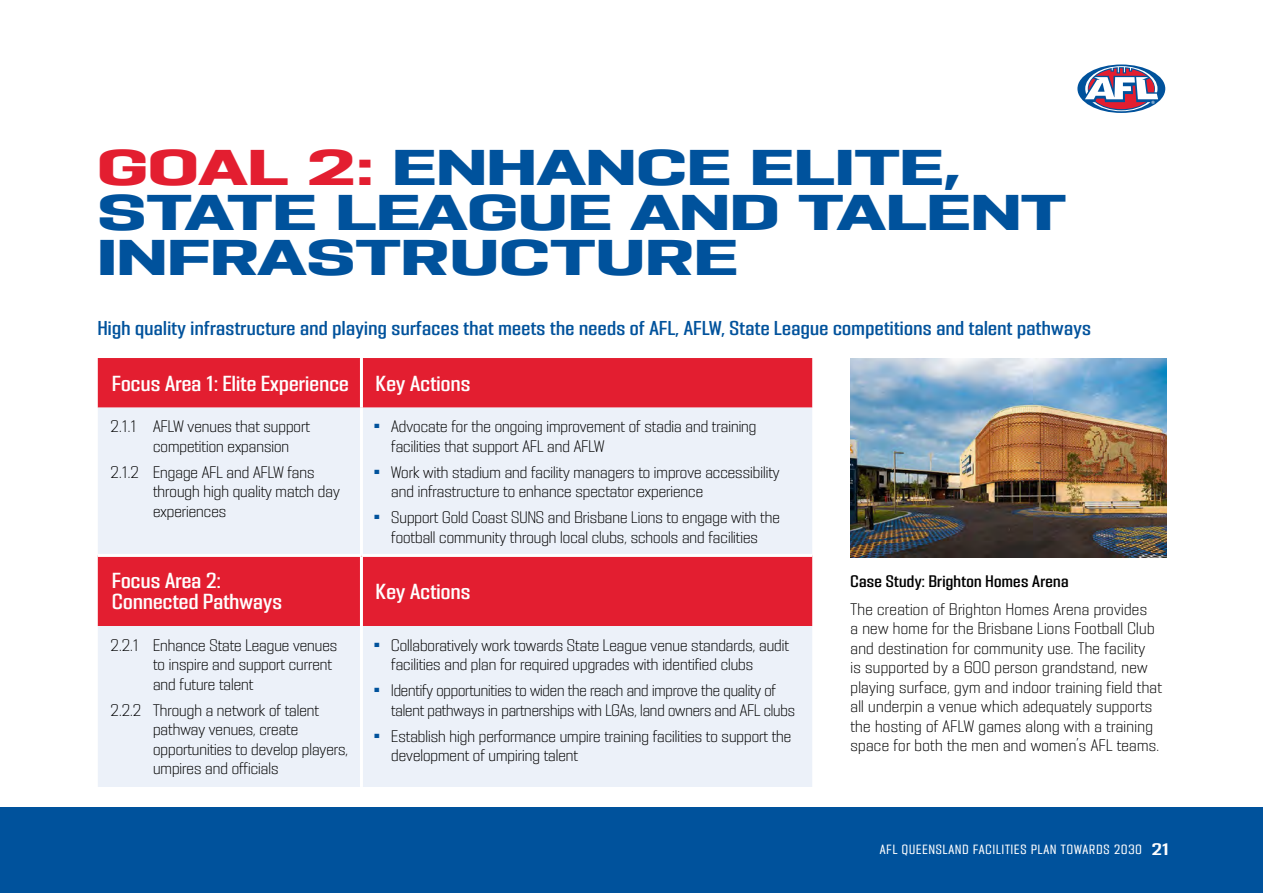
<style>
.page{position:relative;width:1263px;height:893px;background:#fff}
.page>*{position:absolute;margin:0;border:0;box-sizing:border-box;transform-origin:0 0}
.t1{font:45px/45px "PODIUM Sharp 8.10";letter-spacing:.02em;color:#00529c}
.t2{font:19.5px/21px "PODIUM Sharp 4.8";letter-spacing:.01em;color:#fff}
.t3{font:18px "PODIUM Sharp 4.8";letter-spacing:.02em;color:#00529c}
.t4{font:15px/19.5px "PODIUM Sharp 5.5";color:#000}
.t5{font:15px/19.5px "PODIUM Sharp 5.5";letter-spacing:.02em;color:#000}
.t6{font:15px "PODIUM Sharp 4.8";letter-spacing:.02em;color:#000}
.t7{font:12px "PODIUM Sharp 4.7";letter-spacing:.08em;color:#fff}
.s1{color:#e31e30}
.s2{font-family:"PODIUM Sharp 7.12";color:#00529c}
.s3{font-family:"PODIUM Sharp 5.9";font-size:15px}
</style>
<div class="page">
<div style="left:0;top:808px;width:1263px;height:85px;background:#00529c"></div>
<div style="left:98px;top:358px;width:714px;height:50px;background:#e31e30"></div>
<svg style="left:98px;top:408px;width:714px;height:379px;background:#eacad4"></svg>
<hr style="left:98px;top:554px;width:263px;height:3px;background:#fff">
<hr style="left:361px;top:554px;width:451px;height:3px;background:#fff">
<hr style="left:360px;top:626px;width:3px;height:161px;background:#fff">
<hr style="left:360px;top:408px;width:3px;height:146px;background:#fff">
<hr style="left:360px;top:358px;width:3px;height:50px;background:#fff">
<hr style="left:360px;top:557px;width:3px;height:69px;background:#fff">
<svg style="left:1076px;top:64px;width:91px;height:50px"></svg>
<svg style="left:1077px;top:64px;width:88px;height:49px"></svg>
<svg style="left:1085px;top:66px;width:73px;height:45px"></svg>
<img style="left:850px;top:358px;width:317px;height:200px">
<h1 class="t1" style="left:98px;top:144px;width:970px"><span class="s1">GOAL 2:</span> ENHANCE ELITE,<br>STATE LEAGUE AND TALENT<br>INFRASTRUCTURE</h1>
<p class="t3" style="left:98px;top:317px;width:995px">High quality infrastructure and playing surfaces that meets the needs of AFL, AFLW, State League competitions and talent pathways</p>
<h2 class="t2" style="left:112px;top:372px;width:238px">Focus Area 1: Elite Experience</h2>
<h2 class="t2" style="left:376px;top:372px;width:96px">Key Actions</h2>
<p class="t4" style="left:153px;top:417px;width:158px;text-indent:-43px">2.1.1 AFLW venues that support competition expansion</p>
<p class="t4" style="left:153px;top:462px;width:188px;text-indent:-43px">2.1.2 Engage AFL and AFLW fans through high quality match day experiences</p>
<p class="t4" style="left:391px;top:417px;width:367px;text-indent:-17px"><span class="s2">•</span> Advocate for the ongoing improvement of stadia and training facilities that support AFL and AFLW</p>
<p class="t4" style="left:391px;top:462px;width:390px;text-indent:-17px"><span class="s2">•</span> Work with stadium and facility managers to improve accessibility and infrastructure to enhance spectator experience</p>
<p class="t4" style="left:374px;top:508px;width:407px;text-align:center"><span class="s2">•</span> Support Gold Coast SUNS and Brisbane Lions to engage with the football community through local clubs, schools and facilities</p>
<h2 class="t2" style="left:112px;top:570px;width:171px">Focus Area 2:<br>Connected Pathways</h2>
<h2 class="t2" style="left:376px;top:580px;width:96px">Key Actions</h2>
<p class="t4" style="left:153px;top:635px;width:186px;text-indent:-43px">2.2.1 Enhance State League venues to inspire and support current and future talent</p>
<p class="t4" style="left:153px;top:700px;width:197px;text-indent:-43px">2.2.2 Through a network of talent pathway venues, create opportunities to develop players, umpires and officials</p>
<p class="t4" style="left:391px;top:635px;width:399px;text-indent:-17px"><span class="s2">•</span> Collaboratively work towards State League venue standards, audit facilities and plan for required upgrades with identified clubs</p>
<p class="t4" style="left:391px;top:681px;width:405px;text-indent:-17px"><span class="s2">•</span> Identify opportunities to widen the reach and improve the quality of talent pathways in partnerships with LGAs, land owners and AFL clubs</p>
<p class="t4" style="left:391px;top:726px;width:402px;text-indent:-17px"><span class="s2">•</span> Establish high performance umpire training facilities to support the development of umpiring talent</p>
<p class="t6" style="left:850px;top:571px;width:220px">Case Study: Brighton Homes Arena</p>
<p class="t5" style="left:850px;top:599px;width:313px">The creation of Brighton Homes Arena provides<br>a new home for the Brisbane Lions Football Club and destination for community use. The facility<br>is supported by a 600 person grandstand, new playing surface, gym and indoor training field that all underpin a venue which adequately supports the hosting of AFLW games along with a training space for both the men and women’s AFL teams.</p>
<p class="t7" style="left:880px;top:841px;width:291px">AFL QUEENSLAND FACILITIES PLAN TOWARDS 2030 <span class="s3">21</span></p>
</div>
